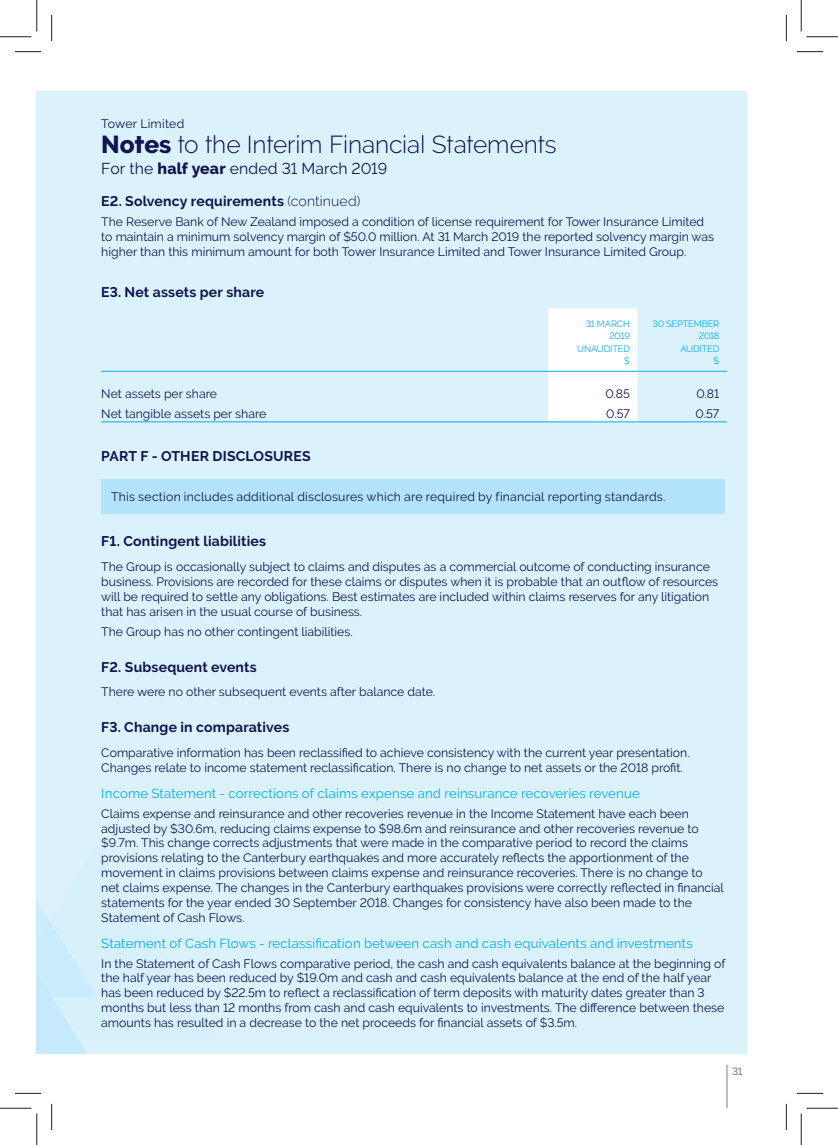
<style>
.page{position:relative;width:838px;height:1145px;background:#fff}
.page>*{position:absolute;margin:0;border:0;box-sizing:border-box;transform-origin:0 0}
.t1{font:300 24.5px "Raleway";letter-spacing:-.005em;color:#11144f}
.t2{font:15.75px "Raleway";letter-spacing:.01em;color:#11144f}
.t3{font:700 14px "Raleway";letter-spacing:.015em;color:#11144f}
.t4{font:13.12px "Raleway";letter-spacing:.015em;color:#00aeef}
.t5{font:12.25px/14.9px "Raleway";color:#11144f}
.t6{font:12.25px "Raleway";letter-spacing:.02em;color:#11144f}
.t7{font:500 10.5px "Raleway";color:#7d7c7e}
.t8{font:9.1px/12.2px "Raleway";letter-spacing:-.01em;color:#00aeef;text-align:right}
.s1{font-weight:800}
.s2{font-weight:300}
</style>
<div class="page">
<div style="left:37px;top:91px;width:15px;height:963px;background:#dbf2fd"></div>
<div style="left:52px;top:91px;width:694px;height:963px;background:#dbf2fd"></div>
<hr style="left:726px;top:1065px;width:1px;height:43px;background:#7d7c7e">
<div style="left:101px;top:479px;width:624px;height:34px;background:#b2e3fa"></div>
<div style="left:548px;top:309px;width:89px;height:113px;background:#fff"></div>
<hr style="left:101px;top:371px;width:447px;height:1px;background:#00aeef">
<hr style="left:548px;top:371px;width:89px;height:1px;background:#00aeef">
<hr style="left:637px;top:371px;width:89px;height:1px;background:#00aeef">
<hr style="left:101px;top:422px;width:447px;height:1px;background:#00aeef">
<hr style="left:548px;top:422px;width:89px;height:1px;background:#00aeef">
<hr style="left:637px;top:422px;width:89px;height:1px;background:#00aeef">
<svg style="left:15px;top:51px;width:26px;height:1px"></svg>
<svg style="left:796px;top:51px;width:27px;height:1px"></svg>
<svg style="left:796px;top:1093px;width:27px;height:1px"></svg>
<svg style="left:51px;top:15px;width:1px;height:26px"></svg>
<svg style="left:15px;top:804px;width:82px;height:326px"></svg>
<svg style="left:786px;top:15px;width:1px;height:26px"></svg>
<svg style="left:786px;top:1104px;width:1px;height:26px"></svg>
<hr style="left:0;top:1107px;width:32px;height:2px;background:#fff">
<hr style="left:36px;top:1113px;width:2px;height:32px;background:#fff">
<hr style="left:0;top:36px;width:32px;height:1px;background:#241f1f">
<hr style="left:806px;top:36px;width:31px;height:1px;background:#241f1f">
<hr style="left:0;top:1108px;width:32px;height:1px;background:#241f1f">
<hr style="left:806px;top:1108px;width:31px;height:1px;background:#241f1f">
<hr style="left:36px;top:0;width:1px;height:31px;background:#241f1f">
<hr style="left:36px;top:1113px;width:1px;height:32px;background:#241f1f">
<hr style="left:800px;top:0;width:1px;height:31px;background:#241f1f">
<hr style="left:800px;top:1113px;width:1px;height:32px;background:#241f1f">
<p class="t5" style="left:101px;top:116px;width:84px">Tower Limited</p>
<h1 class="t1" style="left:101px;top:130px;width:457px"><span class="s1">Notes</span> to the Interim Financial Statements</h1>
<p class="t2" style="left:101px;top:159px;width:287px">For the <span class="s1">half year</span> ended 31 March 2019</p>
<p class="t3" style="left:101px;top:193px;width:260px">E2. Solvency requirements <span class="s2">(continued)</span></p>
<p class="t5" style="left:101px;top:214px;width:614px">The Reserve Bank of New Zealand imposed a condition of license requirement for Tower Insurance Limited to maintain a minimum solvency margin of $50.0 million. At 31 March 2019 the reported solvency margin was higher than this minimum amount for both Tower Insurance Limited and Tower Insurance Limited Group.</p>
<p class="t3" style="left:101px;top:284px;width:164px">E3. Net assets per share</p>
<p class="t8" style="left:577px;top:318px;width:54px">31 MARCH<br>2019<br>UNAUDITED $</p>
<p class="t8" style="left:652px;top:318px;width:68px">30 SEPTEMBER<br>2018<br>AUDITED<br>$</p>
<p class="t5" style="left:101px;top:386px;width:117px">Net assets per share</p>
<p class="t5" style="left:605px;top:386px;width:26px">0.85</p>
<p class="t5" style="left:696px;top:386px;width:24px">0.81</p>
<p class="t5" style="left:101px;top:406px;width:166px">Net tangible assets per share</p>
<p class="t5" style="left:606px;top:406px;width:25px">0.57</p>
<p class="t5" style="left:695px;top:406px;width:25px">0.57</p>
<p class="t3" style="left:101px;top:448px;width:211px">PART F - OTHER DISCLOSURES</p>
<p class="t6" style="left:111px;top:489px;width:555px">This section includes additional disclosures which are required by financial reporting standards.</p>
<p class="t3" style="left:101px;top:533px;width:166px">F1. Contingent liabilities</p>
<p class="t5" style="left:101px;top:559px;width:618px">The Group is occasionally subject to claims and disputes as a commercial outcome of conducting insurance business. Provisions are recorded for these claims or disputes when it is probable that an outflow of resources will be required to settle any obligations. Best estimates are included within claims reserves for any litigation that has arisen in the usual course of business.</p>
<p class="t5" style="left:101px;top:624px;width:253px">The Group has no other contingent liabilities.</p>
<p class="t3" style="left:101px;top:659px;width:157px">F2. Subsequent events</p>
<p class="t5" style="left:101px;top:685px;width:335px">There were no other subsequent events after balance date.</p>
<p class="t3" style="left:101px;top:719px;width:189px">F3. Change in comparatives</p>
<p class="t5" style="left:101px;top:745px;width:589px">Comparative information has been reclassified to achieve consistency with the current year presentation.<br>Changes relate to income statement reclassification. There is no change to net assets or the 2018 profit.</p>
<p class="t4" style="left:101px;top:786px;width:540px">Income Statement - corrections of claims expense and reinsurance recoveries revenue</p>
<p class="t5" style="left:101px;top:806px;width:624px">Claims expense and reinsurance and other recoveries revenue in the Income Statement have each been adjusted by $30.6m, reducing claims expense to $98.6m and reinsurance and other recoveries revenue to $9.7m. This change corrects adjustments that were made in the comparative period to record the claims provisions relating to the Canterbury earthquakes and more accurately reflects the apportionment of the movement in claims provisions between claims expense and reinsurance recoveries. There is no change to net claims expense. The changes in the Canterbury earthquakes provisions were correctly reflected in financial statements for the year ended 30 September 2018. Changes for consistency have also been made to the Statement of Cash Flows.</p>
<p class="t4" style="left:101px;top:935px;width:593px">Statement of Cash Flows - reclassification between cash and cash equivalents and investments</p>
<p class="t5" style="left:101px;top:956px;width:625px">In the Statement of Cash Flows comparative period, the cash and cash equivalents balance at the beginning of the half year has been reduced by $19.0m and cash and cash equivalents balance at the end of the half year has been reduced by $22.5m to reflect a reclassification of term deposits with maturity dates greater than 3 months but less than 12 months from cash and cash equivalents to investments. The difference between these amounts has resulted in a decrease to the net proceeds for financial assets of $3.5m.</p>
<p class="t7" style="left:732px;top:1065px;width:12px">31</p>
</div>
